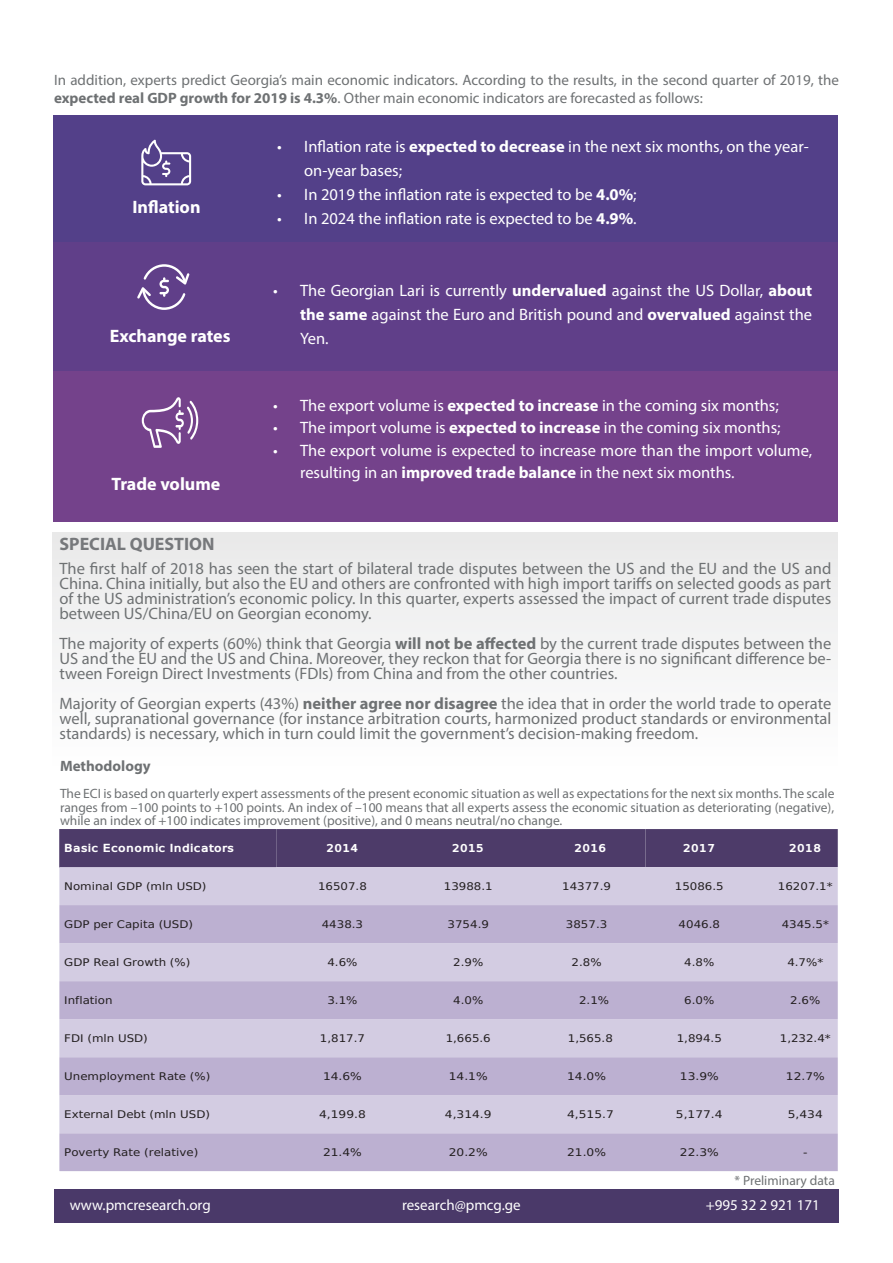
<style>
.page{position:relative;width:893px;height:1263px;background:#fff}
.page>*{position:absolute;margin:0;border:0;box-sizing:border-box;transform-origin:0 0}
.t1{font:700 18px "Myriad Pro";color:#fff}
.t2{font:700 18px "Myriad Pro";color:#76787b}
.t3{font:16.5px/15px "Myriad Pro";color:#6e7173;text-align:justify}
.t4{font:16.5px/24px "Myriad Pro";color:#fff}
.t5{font:15px/18px "Myriad Pro";color:#6e7173}
.t6{font:15px "Myriad Pro";color:#fff}
.t7{font:700 15px "Myriad Pro";color:#6e7173}
.t8{font:13.5px/13.5px "Myriad Pro";color:#6e7173;text-align:justify}
.t9{font:700 10.8px "BPG Phone Sans";color:#fff;scale:1.15 1}
.t10{font:700 10.8px "BPG Phone Sans";color:#fff;scale:1.12 1}
.t11{font:10.05px "BPG Phone Sans";color:#231f20;scale:1.12 1}
.t12{font:10.05px "BPG Phone Sans";color:#231f20;scale:1.16 1}
.s1{font-weight:700}
</style>
<div class="page">
<div style="left:53px;top:532px;width:785px;height:242px;background:#f4f4f4"></div>
<div style="left:55px;top:1189px;width:784px;height:34px;background:#4a3969"></div>
<div style="left:53px;top:115px;width:785px;height:129px;background:#534089"></div>
<div style="left:53px;top:242px;width:785px;height:130px;background:#603f89"></div>
<div style="left:53px;top:371px;width:785px;height:151px;background:#74428b"></div>
<svg style="left:141px;top:140px;width:50px;height:45px"></svg>
<svg style="left:137px;top:264px;width:53px;height:46px"></svg>
<svg style="left:142px;top:397px;width:56px;height:51px"></svg>
<svg style="left:59px;top:830px;width:778px;height:342px;background:#bab0cd"></svg>
<p class="t5" style="left:54px;top:70px;width:786px">In addition, experts predict Georgia’s main economic indicators. According to the results, in the second quarter of 2019, the <span class="s1">expected real GDP growth for 2019 is 4.3%</span>. Other main economic indicators are forecasted as follows:</p>
<p class="t1" style="left:132px;top:196px;width:70px">Inflation</p>
<p class="t1" style="left:110px;top:324px;width:122px">Exchange rates</p>
<p class="t1" style="left:111px;top:472px;width:110px">Trade volume</p>
<p class="t4" style="left:304px;top:134px;width:506px;text-indent:-27px">• Inflation rate is <span class="s1">expected to decrease</span> in the next six months, on the year&shy;on-year bases;</p>
<p class="t4" style="left:277px;top:182px;width:361px">• In 2019 the inflation rate is expected to be <span class="s1">4.0%</span>;</p>
<p class="t4" style="left:277px;top:206px;width:361px">• In 2024 the inflation rate is expected to be <span class="s1">4.9%</span>.</p>
<p class="t4" style="left:300px;top:279px;width:514px;text-align:justify;text-indent:-27px">• The Georgian Lari is currently <span class="s1">undervalued</span> against the US Dollar, <span class="s1">about the same</span> against the Euro and British pound and <span class="s1">overvalued</span> against the Yen.</p>
<p class="t4" style="left:273px;top:393px;width:507px">• The export volume is <span class="s1">expected to increase</span> in the coming six months;</p>
<p class="t4" style="left:273px;top:415px;width:509px">• The import volume is <span class="s1">expected to increase</span> in the coming six months;</p>
<p class="t4" style="left:300px;top:439px;width:514px;line-height:22.5px;text-indent:-27px">• The export volume is expected to increase more than the import volume, resulting in an <span class="s1">improved trade balance</span> in the next six months.</p>
<p class="t2" style="left:60px;top:532px;width:157px">SPECIAL QUESTION</p>
<p class="t3" style="left:60px;top:561px;width:773px">The first half of 2018 has seen the start of bilateral trade disputes between the US and the EU and the US and China. China initially, but also the EU and others are confronted with high import tariffs on selected goods as part of the US administration’s economic policy. In this quarter, experts assessed the impact of current trade disputes between US/China/EU on Georgian economy.</p>
<p class="t3" style="left:60px;top:636px;width:773px">The majority of experts (60%) think that Georgia <span class="s1">will not be affected</span> by the current trade disputes between the US and the EU and the US and China. Moreover, they reckon that for Georgia there is no significant difference be&shy;tween Foreign Direct Investments (FDIs) from China and from the other countries.</p>
<p class="t3" style="left:60px;top:696px;width:773px">Majority of Georgian experts (43%) <span class="s1">neither agree nor disagree</span> the idea that in order the world trade to operate well, supranational governance (for instance arbitration courts, harmonized product standards or environmental standards) is necessary, which in turn could limit the government’s decision-making freedom.</p>
<p class="t7" style="left:60px;top:756px;width:92px">Methodology</p>
<p class="t8" style="left:60px;top:787px;width:776px">The ECI is based on quarterly expert assessments of the present economic situation as well as expectations for the next six months. The scale ranges from –100 points to +100 points. An index of –100 means that all experts assess the economic situation as deteriorating (negative), while an index of +100 indicates improvement (positive), and 0 means neutral/no change.</p>
<p class="t9" style="left:64px;top:842px;width:149px">Basic Economic Indicators</p>
<p class="t10" style="left:326px;top:842px;width:30px">2014</p>
<p class="t10" style="left:452px;top:842px;width:30px">2015</p>
<p class="t10" style="left:575px;top:842px;width:30px">2016</p>
<p class="t10" style="left:683px;top:842px;width:30px">2017</p>
<p class="t10" style="left:789px;top:842px;width:30px">2018</p>
<p class="t11" style="left:64px;top:880px;width:129px">Nominal GDP (mln USD)</p>
<p class="t11" style="left:318px;top:880px;width:45px">16507.8</p>
<p class="t11" style="left:444px;top:880px;width:45px">13988.1</p>
<p class="t11" style="left:562px;top:880px;width:45px">14377.9</p>
<p class="t11" style="left:675px;top:880px;width:45px">15086.5</p>
<p class="t11" style="left:778px;top:880px;width:50px">16207.1*</p>
<p class="t11" style="left:64px;top:918px;width:117px">GDP per Capita (USD)</p>
<p class="t11" style="left:322px;top:918px;width:38px">4438.3</p>
<p class="t11" style="left:448px;top:918px;width:38px">3754.9</p>
<p class="t11" style="left:566px;top:918px;width:38px">3857.3</p>
<p class="t11" style="left:679px;top:918px;width:38px">4046.8</p>
<p class="t11" style="left:782px;top:918px;width:44px">4345.5*</p>
<p class="t11" style="left:64px;top:956px;width:114px">GDP Real Growth (%)</p>
<p class="t11" style="left:327px;top:956px;width:28px">4.6%</p>
<p class="t11" style="left:453px;top:956px;width:28px">2.9%</p>
<p class="t11" style="left:572px;top:956px;width:28px">2.8%</p>
<p class="t11" style="left:684px;top:956px;width:28px">4.8%</p>
<p class="t11" style="left:787px;top:956px;width:34px">4.7%*</p>
<p class="t11" style="left:64px;top:994px;width:45px">Inflation</p>
<p class="t11" style="left:327px;top:994px;width:28px">3.1%</p>
<p class="t11" style="left:453px;top:994px;width:28px">4.0%</p>
<p class="t11" style="left:579px;top:994px;width:28px">2.1%</p>
<p class="t11" style="left:684px;top:994px;width:28px">6.0%</p>
<p class="t11" style="left:790px;top:994px;width:28px">2.6%</p>
<p class="t11" style="left:64px;top:1032px;width:76px">FDI (mln USD)</p>
<p class="t11" style="left:320px;top:1032px;width:42px">1,817.7</p>
<p class="t11" style="left:446px;top:1032px;width:42px">1,665.6</p>
<p class="t11" style="left:568px;top:1032px;width:42px">1,565.8</p>
<p class="t11" style="left:677px;top:1032px;width:42px">1,894.5</p>
<p class="t11" style="left:780px;top:1032px;width:47px">1,232.4*</p>
<p class="t11" style="left:64px;top:1070px;width:132px">Unemployment Rate (%)</p>
<p class="t12" style="left:323px;top:1070px;width:35px">14.6%</p>
<p class="t12" style="left:449px;top:1070px;width:35px">14.1%</p>
<p class="t12" style="left:567px;top:1070px;width:35px">14.0%</p>
<p class="t12" style="left:680px;top:1070px;width:35px">13.9%</p>
<p class="t12" style="left:786px;top:1070px;width:35px">12.7%</p>
<p class="t11" style="left:64px;top:1108px;width:132px">External Debt (mln USD)</p>
<p class="t12" style="left:319px;top:1108px;width:42px">4,199.8</p>
<p class="t12" style="left:445px;top:1108px;width:42px">4,314.9</p>
<p class="t12" style="left:567px;top:1108px;width:42px">4,515.7</p>
<p class="t12" style="left:676px;top:1108px;width:42px">5,177.4</p>
<p class="t12" style="left:788px;top:1108px;width:32px">5,434</p>
<p class="t11" style="left:64px;top:1146px;width:121px">Poverty Rate (relative)</p>
<p class="t12" style="left:323px;top:1146px;width:35px">21.4%</p>
<p class="t12" style="left:449px;top:1146px;width:35px">20.2%</p>
<p class="t12" style="left:567px;top:1146px;width:35px">21.0%</p>
<p class="t12" style="left:680px;top:1146px;width:35px">22.3%</p>
<p class="t12" style="left:803px;top:1146px;width:5px">-</p>
<p class="t8" style="left:735px;top:1173px;width:102px">* Preliminary data</p>
<p class="t6" style="left:70px;top:1196px;width:143px">www.pmcresearch.org</p>
<p class="t6" style="left:706px;top:1196px;width:115px">+995 32 2 921 171</p>
<p class="t6" style="left:402px;top:1196px;width:120px">research@pmcg.ge</p>
</div>
